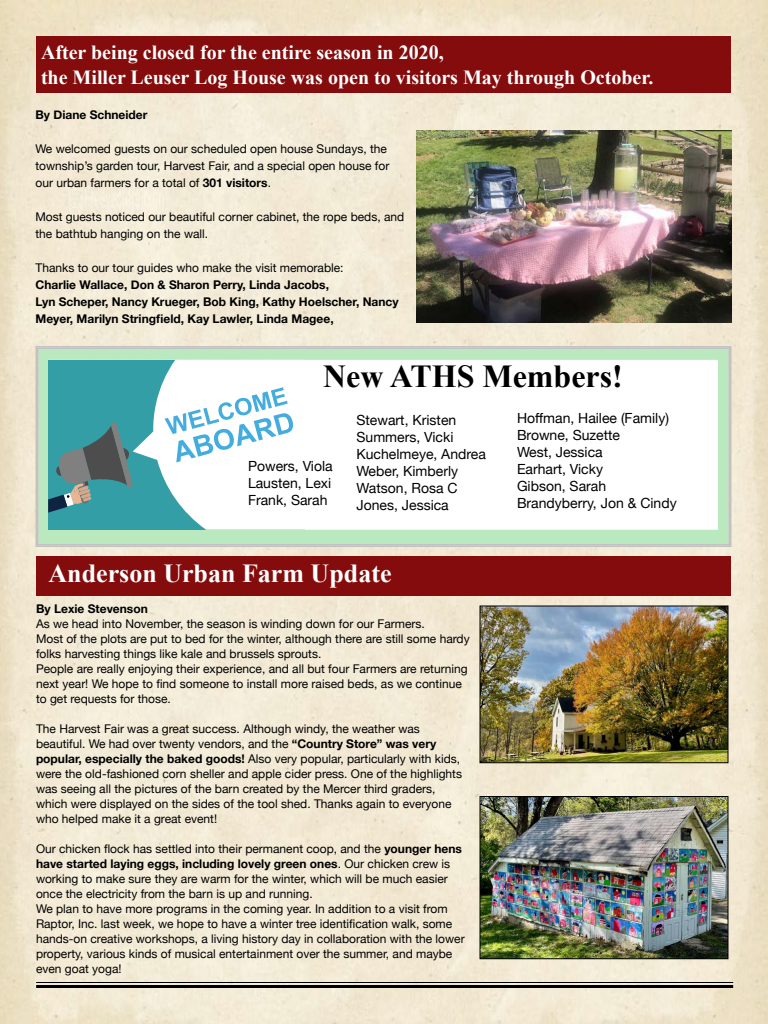
<style>
.page{position:relative;width:768px;height:1024px;background:#fff}
.page>*{position:absolute;margin:0;border:0;box-sizing:border-box;transform-origin:0 0}
.t1{font:700 32px "Times New Roman";color:#000}
.t2{font:700 26px "Times New Roman";color:#fff}
.t3{font:700 20px/25px "Times New Roman";color:#fff}
.t4{font:14px/17px "Helvetica Neue";color:#000}
.t5{font:12px/15px "Helvetica Neue";color:#000}
.t6{font:700 12px/17px "Helvetica Neue";color:#000}
.s1{font-weight:700}
</style>
<div class="page">
<img style="left:1px;top:1px;width:767px;height:1023px">
<hr style="left:36px;top:982px;width:697px;height:1px;background:#000">
<hr style="left:36px;top:985px;width:697px;height:3px;background:#000">
<svg style="left:37px;top:348px;width:693px;height:198px;background:#9dd4ba"></svg>
<svg style="left:48px;top:422px;width:85px;height:91px;background:#4b868b"></svg>
<svg style="left:133px;top:360px;width:585px;height:170px"></svg>
<svg style="left:165px;top:387px;width:128px;height:75px"></svg>
<div style="left:36px;top:36px;width:696px;height:58px;background:#840c0c"></div>
<div style="left:36px;top:556px;width:696px;height:40px;background:#840c0c"></div>
<img style="left:416px;top:130px;width:316px;height:193px">
<img style="left:482px;top:608px;width:244px;height:153px">
<div style="left:480px;top:606px;width:248px;height:157px;border:1px solid #000"></div>
<img style="left:482px;top:798px;width:244px;height:159px">
<div style="left:480px;top:796px;width:248px;height:163px;border:1px solid #000"></div>
<h3 class="t3" style="left:41px;top:39px;width:614px">After being closed for the entire season in 2020,<br>the Miller Leuser Log House was open to visitors May through October.</h3>
<p class="t6" style="left:36px;top:106px;width:114px">By Diane Schneider</p>
<p class="t5" style="left:36px;top:141px;width:355px;line-height:17px">We welcomed guests on our scheduled open house Sundays, the township’s garden tour, Harvest Fair, and a special open house for our urban farmers for a total of <span class="s1">301 visitors</span>.</p>
<p class="t5" style="left:36px;top:209px;width:370px;line-height:17px">Most guests noticed our beautiful corner cabinet, the rope beds, and the bathtub hanging on the wall.</p>
<p class="t5" style="left:36px;top:261px;width:310px">Thanks to our tour guides who make the visit memorable:</p>
<p class="t6" style="left:36px;top:276px;width:365px">Charlie Wallace, Don &amp; Sharon Perry, Linda Jacobs,<br>Lyn Scheper, Nancy Krueger, Bob King, Kathy Hoelscher, Nancy<br>Meyer, Marilyn Stringfield, Kay Lawler, Linda Magee,</p>
<h1 class="t1" style="left:323px;top:354px;width:301px">New ATHS Members!</h1>
<p class="t4" style="left:248px;top:459px;width:86px;text-align:justify">Powers, Viola Lausten, Lexi Frank, Sarah</p>
<p class="t4" style="left:356px;top:413px;width:131px">Stewart, Kristen<br>Summers, Vicki<br>Kuchelmeye, Andrea<br>Weber, Kimberly<br>Watson, Rosa C<br>Jones, Jessica</p>
<h2 class="t2" style="left:48px;top:555px;width:345px">Anderson Urban Farm Update</h2>
<p class="t6" style="left:36px;top:600px;width:113px">By Lexie Stevenson</p>
<p class="t5" style="left:36px;top:617px;width:435px">As we head into November, the season is winding down for our Farmers.<br>Most of the plots are put to bed for the winter, although there are still some hardy folks harvesting things like kale and brussels sprouts.<br>People are really enjoying their experience, and all but four Farmers are returning next year! We hope to find someone to install more raised beds, as we continue to get requests for those.</p>
<p class="t5" style="left:36px;top:722px;width:428px">The Harvest Fair was a great success. Although windy, the weather was beautiful. We had over twenty vendors, and the <span class="s1">“Country Store” was very popular, especially the baked goods!</span> Also very popular, particularly with kids, were the old-fashioned corn sheller and apple cider press. One of the highlights was seeing all the pictures of the barn created by the Mercer third graders, which were displayed on the sides of the tool shed. Thanks again to everyone who helped make it a great event!</p>
<p class="t5" style="left:36px;top:842px;width:430px">Our chicken flock has settled into their permanent coop, and the <span class="s1">younger hens have started laying eggs, including lovely green ones</span>. Our chicken crew is working to make sure they are warm for the winter, which will be much easier once the electricity from the barn is up and running.<br>We plan to have more programs in the coming year. In addition to a visit from Raptor, Inc. last week, we hope to have a winter tree identification walk, some hands-on creative workshops, a living history day in collaboration with the lower property, various kinds of musical entertainment over the summer, and maybe even goat yoga!</p>
<p class="t4" style="left:517px;top:411px;width:161px">Hoffman, Hailee (Family)<br>Browne, Suzette<br>West, Jessica<br>Earhart, Vicky<br>Gibson, Sarah<br>Brandyberry, Jon &amp; Cindy</p>
</div>
